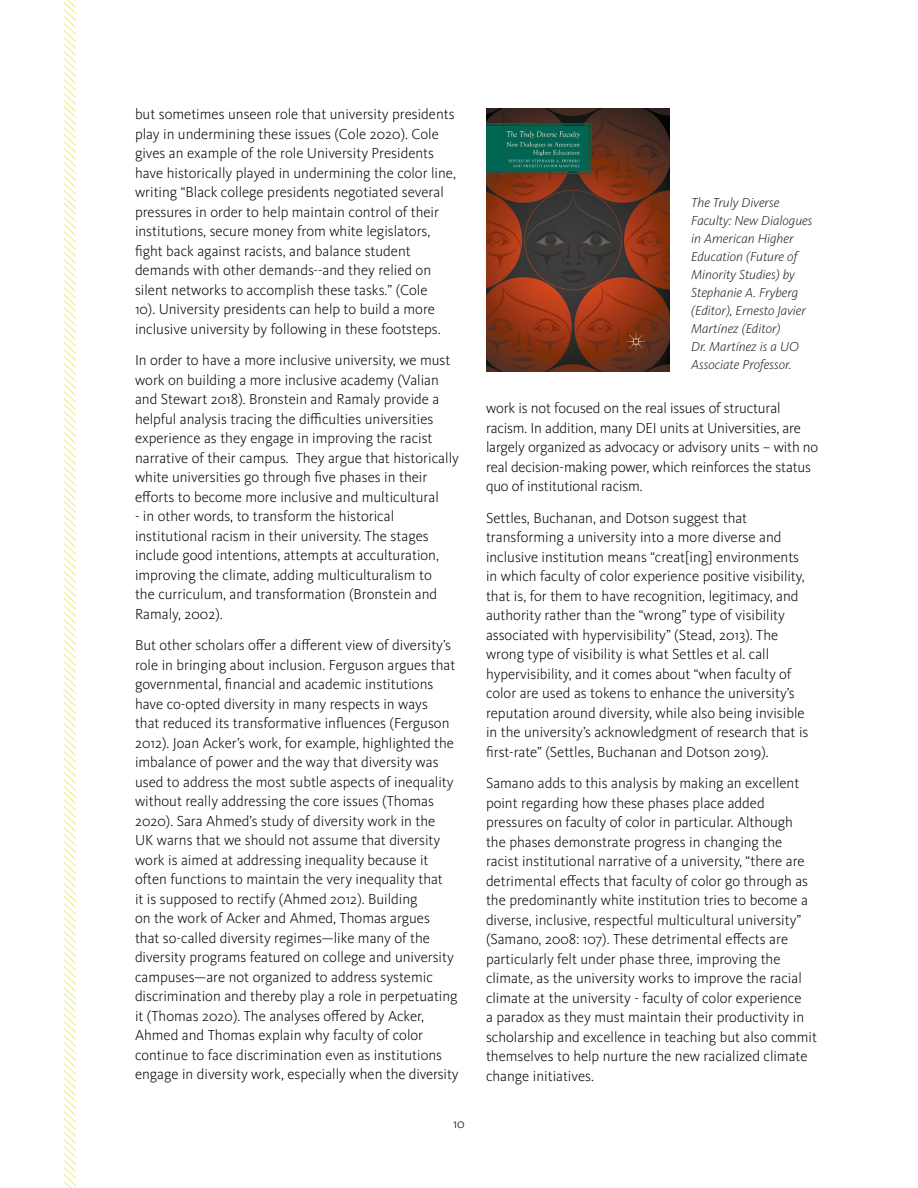
<style>
.page{position:relative;width:918px;height:1188px;background:#fff}
.page>*{position:absolute;margin:0;border:0;box-sizing:border-box;transform-origin:0 0}
.t1{font:italic 300 18px "Kievit OT";color:#e2e14f}
.body{font:300 15px/19.5px "Kievit OT";color:#000}
.t2{font:italic 300 13.5px/18px "Kievit OT";color:#201f1e}
.t3{font:300 13.5px "Kievit OT";color:#000}
</style>
<div class="page">
<img style="left:486px;top:108px;width:184px;height:263px">
<p class="t1" style="left:60px;top:1194px;width:1205px;rotate:-90deg">////////////////////////////////////////////////////////////////////////////////////////////////////////////////////////////////////////////////////////////////////////////</p>
<p class="body" style="left:135px;top:105px;width:323px">but sometimes unseen role that university presidents play in undermining these issues (Cole 2020). Cole gives an example of the role University Presidents have historically played in undermining the color line, writing “Black college presidents negotiated several pressures in order to help maintain control of their institutions, secure money from white legislators, fight back against racists, and balance student demands with other demands--and they relied on silent networks to accomplish these tasks.” (Cole<br>10). University presidents can help to build a more inclusive university by following in these footsteps.</p>
<p class="body" style="left:135px;top:351px;width:325px">In order to have a more inclusive university, we must work on building a more inclusive academy (Valian and Stewart 2018). Bronstein and Ramaly provide a helpful analysis tracing the difficulties universities experience as they engage in improving the racist narrative of their campus. They argue that historically white universities go through five phases in their efforts to become more inclusive and multicultural</p>
<p class="body" style="left:135px;top:507px;width:306px">- in other words, to transform the historical institutional racism in their university. The stages include good intentions, attempts at acculturation, improving the climate, adding multiculturalism to the curriculum, and transformation (Bronstein and Ramaly, 2002).</p>
<p class="body" style="left:135px;top:636px;width:325px">But other scholars offer a different view of diversity’s role in bringing about inclusion. Ferguson argues that governmental, financial and academic institutions have co-opted diversity in many respects in ways<br>that reduced its transformative influences (Ferguson 2012). Joan Acker’s work, for example, highlighted the imbalance of power and the way that diversity was used to address the most subtle aspects of inequality without really addressing the core issues (Thomas 2020). Sara Ahmed’s study of diversity work in the<br>UK warns that we should not assume that diversity work is aimed at addressing inequality because it often functions to maintain the very inequality that<br>it is supposed to rectify (Ahmed 2012). Building<br>on the work of Acker and Ahmed, Thomas argues<br>that so-called diversity regimes—like many of the diversity programs featured on college and university campuses—are not organized to address systemic discrimination and thereby play a role in perpetuating it (Thomas 2020). The analyses offered by Acker, Ahmed and Thomas explain why faculty of color continue to face discrimination even as institutions engage in diversity work, especially when the diversity</p>
<p class="t3" style="left:453px;top:1116px;width:13px">10</p>
<p class="t2" style="left:691px;top:193px;width:123px">The Truly Diverse<br>Faculty: New Dialogues in American Higher<br>Education (Future of<br>Minority Studies) by<br>Stephanie A. Fryberg (Editor), Ernesto Javier<br>Martínez (Editor)<br>Dr. Martínez is a UO<br>Associate Professor.</p>
<p class="body" style="left:486px;top:399px;width:334px">work is not focused on the real issues of structural racism. In addition, many DEI units at Universities, are largely organized as advocacy or advisory units – with no real decision-making power, which reinforces the status quo of institutional racism.</p>
<p class="body" style="left:486px;top:508px;width:324px">Settles, Buchanan, and Dotson suggest that transforming a university into a more diverse and inclusive institution means “creat[ing] environments in which faculty of color experience positive visibility, that is, for them to have recognition, legitimacy, and authority rather than the “wrong” type of visibility associated with hypervisibility” (Stead, 2013). The wrong type of visibility is what Settles et al. call hypervisibility, and it comes about “when faculty of color are used as tokens to enhance the university’s reputation around diversity, while also being invisible in the university’s acknowledgment of research that is first-rate” (Settles, Buchanan and Dotson 2019).</p>
<p class="body" style="left:486px;top:774px;width:333px">Samano adds to this analysis by making an excellent point regarding how these phases place added pressures on faculty of color in particular. Although<br>the phases demonstrate progress in changing the racist institutional narrative of a university, “there are detrimental effects that faculty of color go through as the predominantly white institution tries to become a diverse, inclusive, respectful multicultural university” (Samano, 2008: 107). These detrimental effects are particularly felt under phase three, improving the climate, as the university works to improve the racial climate at the university - faculty of color experience<br>a paradox as they must maintain their productivity in scholarship and excellence in teaching but also commit themselves to help nurture the new racialized climate change initiatives.</p>
</div>
